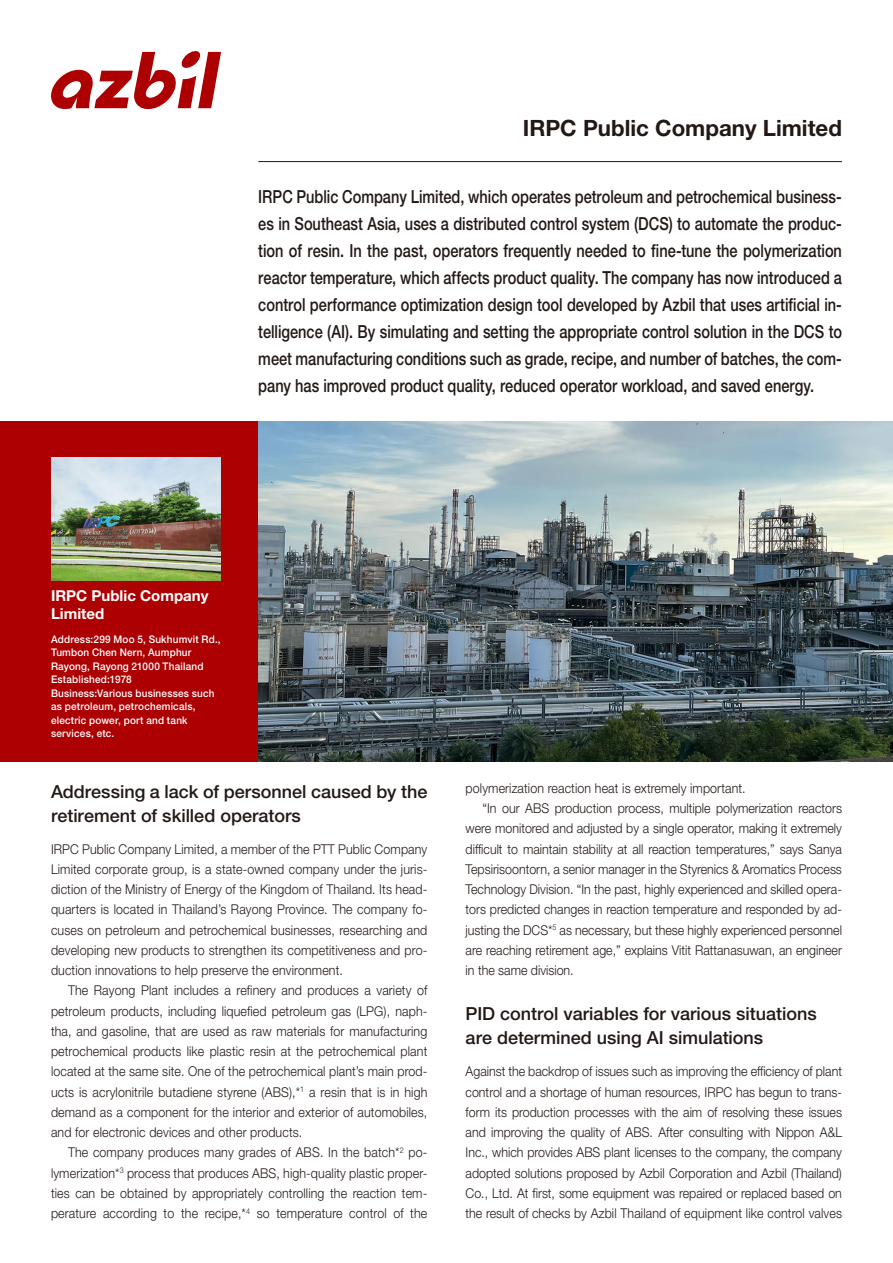
<style>
.page{position:relative;width:893px;height:1263px;background:#fff}
.page>*{position:absolute;margin:0;border:0;box-sizing:border-box;transform-origin:0 0}
.t1{font:700 22.5px "Helvetica Neue LT Pro";color:#221815}
.t2{font:500 18px/27px "Helvetica Neue LT Pro";color:#221815;text-align:justify;scale:.81 1}
.t3{font:500 18px/24px "Helvetica Neue LT Pro";color:#221815}
.t4{font:700 15px/18px "Helvetica Neue LT Pro";color:#fff}
.t5{font:300 13.5px/20.2px "Helvetica Neue LT Pro";color:#221815;text-align:justify;scale:.92 1}
.t6{font:500 10.5px/13.5px "Helvetica Neue LT Pro";letter-spacing:.02em;color:#fff;scale:.95 1}
</style>
<div class="page">
<div style="left:0;top:421px;width:893px;height:340px;background:#ad0003"></div>
<img style="left:51px;top:457px;width:169px;height:124px">
<img style="left:258px;top:421px;width:635px;height:340px">
<svg style="left:51px;top:51px;width:170px;height:59px"></svg>
<hr style="left:258px;top:161px;width:584px;height:1px;background:#221815">
<h1 class="t1" style="left:523px;top:114px;width:321px">IRPC Public Company Limited</h1>
<p class="t2" style="left:258px;top:182px;width:722px">IRPC Public Company Limited, which operates petroleum and petrochemical business&shy;es in Southeast Asia, uses a distributed control system (DCS) to automate the produc&shy;tion of resin. In the past, operators frequently needed to fine-tune the polymerization reactor temperature, which affects product quality. The company has now introduced a control performance optimization design tool developed by Azbil that uses artificial in&shy;telligence (AI). By simulating and setting the appropriate control solution in the DCS to meet manufacturing conditions such as grade, recipe, and number of batches, the com&shy;pany has improved product quality, reduced operator workload, and saved energy.</p>
<p class="t4" style="left:51px;top:586px;width:159px">IRPC Public Company<br>Limited</p>
<p class="t6" style="left:51px;top:632px;width:180px">Address:299 Moo 5, Sukhumvit Rd.,<br>Tumbon Chen Nern, Aumphur<br>Rayong, Rayong 21000 Thailand<br>Established:1978<br>Business:Various businesses such as petroleum, petrochemicals, electric power, port and tank services, etc.</p>
<h2 class="t3" style="left:51px;top:780px;width:378px">Addressing a lack of personnel caused by the retirement of skilled operators</h2>
<p class="t5" style="left:51px;top:838px;width:411px">IRPC Public Company Limited, a member of the PTT Public Company Limited corporate group, is a state-owned company under the juris&shy;diction of the Ministry of Energy of the Kingdom of Thailand. Its head&shy;quarters is located in Thailand’s Rayong Province. The company fo&shy;cuses on petroleum and petrochemical businesses, researching and developing new products to strengthen its competitiveness and pro&shy;duction innovations to help preserve the environment.</p>
<p class="t5" style="left:51px;top:980px;width:411px;text-indent:17px">The Rayong Plant includes a refinery and produces a variety of petroleum products, including liquefied petroleum gas (LPG), naph&shy;tha, and gasoline, that are used as raw materials for manufacturing petrochemical products like plastic resin at the petrochemical plant located at the same site. One of the petrochemical plant’s main prod&shy;ucts is acrylonitrile butadiene styrene (ABS),*<sup>1</sup> a resin that is in high demand as a component for the interior and exterior of automobiles, and for electronic devices and other products.</p>
<p class="t5" style="left:51px;top:1142px;width:411px;text-indent:17px">The company produces many grades of ABS. In the batch*<sup>2</sup> po&shy;lymerization*<sup>3</sup> process that produces ABS, high-quality plastic proper&shy;ties can be obtained by appropriately controlling the reaction tem&shy;perature according to the recipe,*<sup>4</sup> so temperature control of the</p>
<p class="t5" style="left:466px;top:778px;width:306px">polymerization reaction heat is extremely important.</p>
<p class="t5" style="left:483px;top:798px;width:392px">“In our ABS production process, multiple polymerization reactors</p>
<p class="t5" style="left:466px;top:818px;width:411px">were monitored and adjusted by a single operator, making it extremely</p>
<p class="t5" style="left:466px;top:838px;width:411px">difficult to maintain stability at all reaction temperatures,” says Sanya</p>
<p class="t5" style="left:466px;top:859px;width:411px">Tepsirisoontorn, a senior manager in the Styrenics &amp; Aromatics Process</p>
<p class="t5" style="left:466px;top:879px;width:411px">Technology Division. “In the past, highly experienced and skilled opera-</p>
<p class="t5" style="left:466px;top:899px;width:411px">tors predicted changes in reaction temperature and responded by ad-</p>
<p class="t5" style="left:466px;top:919px;width:411px">justing the DCS*<sup>5</sup> as necessary, but these highly experienced personnel</p>
<p class="t5" style="left:466px;top:940px;width:410px">are reaching retirement age,” explains Vitit Rattanasuwan, an engineer</p>
<p class="t5" style="left:466px;top:960px;width:119px">in the same division.</p>
<h2 class="t3" style="left:466px;top:1001px;width:353px">PID control variables for various situations are determined using AI simulations</h2>
<p class="t5" style="left:466px;top:1061px;width:411px">Against the backdrop of issues such as improving the efficiency of plant control and a shortage of human resources, IRPC has begun to trans&shy;form its production processes with the aim of resolving these issues and improving the quality of ABS. After consulting with Nippon A&amp;L Inc., which provides ABS plant licenses to the company, the company adopted solutions proposed by Azbil Corporation and Azbil (Thailand)<br>Co., Ltd. At first, some equipment was repaired or replaced based on the result of checks by Azbil Thailand of equipment like control valves</p>
</div>
